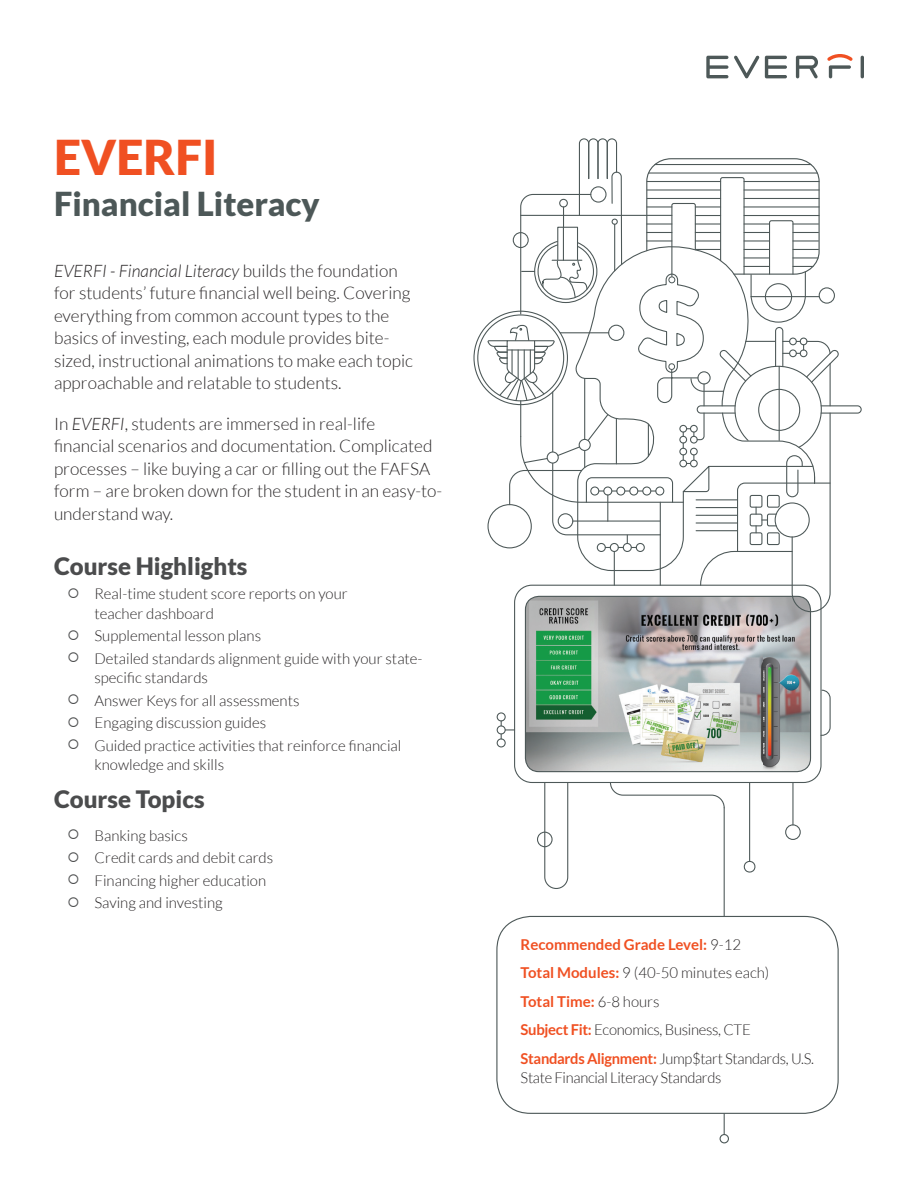
<style>
.page{position:relative;width:918px;height:1188px;background:#fff}
.page>*{position:absolute;margin:0;border:0;box-sizing:border-box;transform-origin:0 0}
.t1{font:900 48px "Lato";color:#f05022}
.t2{font:900 33px "Lato";color:#4d5858}
.t3{font:900 24px "Lato";color:#4b4c4d}
.t4{font:300 17.25px/22.5px "Lato";color:#282526}
.t5{font:300 15px/19.5px "Lato";color:#282526}
.t6{font:300 15px/28.5px "Lato";letter-spacing:-.02em;color:#282526}
.s1{font-style:italic}
.s2{color:#4b4c4d}
.s3{font-weight:700;color:#f05022}
</style>
<div class="page">
<img style="left:525px;top:613px;width:286px;height:159px">
<div style="left:525px;top:596px;width:286px;height:176px;border:1px solid #4d5858;border-radius:14px"></div>
<div style="left:497px;top:738px;width:9px;height:9px;border:1px solid #4d5858;border-radius:50%"></div>
<div style="left:497px;top:725px;width:9px;height:9px;border:1px solid #4d5858;border-radius:50%"></div>
<div style="left:497px;top:712px;width:9px;height:9px;border:1px solid #4d5858;border-radius:50%"></div>
<svg style="left:501px;top:721px;width:14px;height:18px"></svg>
<svg style="left:820px;top:689px;width:11px;height:47px"></svg>
<svg style="left:486px;top:138px;width:376px;height:475px"></svg>
<svg style="left:744px;top:860px;width:12px;height:13px"></svg>
<div style="left:785px;top:824px;width:16px;height:16px;border:1px solid #4d5858;border-radius:50%"></div>
<div style="left:537px;top:832px;width:16px;height:15px;border:1px solid #4d5858;border-radius:50%"></div>
<hr style="left:792px;top:782px;width:2px;height:43px;background:#4d5858">
<hr style="left:724px;top:808px;width:1px;height:326px;background:#4d5858">
<svg style="left:609px;top:782px;width:116px;height:27px"></svg>
<svg style="left:544px;top:782px;width:25px;height:107px"></svg>
<hr style="left:749px;top:782px;width:1px;height:79px;background:#4d5858">
<svg style="left:706px;top:54px;width:158px;height:24px"></svg>
<div style="left:720px;top:1134px;width:9px;height:9px;border:1px solid #4d5858;border-radius:50%"></div>
<div style="left:497px;top:916px;width:341px;height:197px;background:#fff;border-radius:34px"></div>
<div style="left:496px;top:916px;width:343px;height:198px;border:1px solid #4d5858;border-radius:34px"></div>
<h1 class="t1" style="left:54px;top:129px;width:165px">EVERFI</h1>
<h2 class="t2" style="left:54px;top:185px;width:267px">Financial Literacy</h2>
<p class="t4" style="left:54px;top:259px;width:360px"><span class="s1">EVERFI - Financial Literacy</span> builds the foundation for students’ future financial well being. Covering everything from common account types to the basics of investing, each module provides bite&shy;sized, instructional animations to make each topic approachable and relatable to students.</p>
<p class="t4" style="left:54px;top:412px;width:390px">In <span class="s1">EVERFI</span>, students are immersed in real-life<br>financial scenarios and documentation. Complicated processes – like buying a car or filling out the FAFSA form – are broken down for the student in an easy-to&shy;understand way.</p>
<h3 class="t3" style="left:54px;top:552px;width:195px">Course Highlights</h3>
<p class="t5" style="left:94px;top:584px;width:255px;text-indent:-27px"><span class="s2">○</span> Real-time student score reports on your teacher dashboard</p>
<p class="t5" style="left:68px;top:626px;width:195px"><span class="s2">○</span> Supplemental lesson plans</p>
<p class="t5" style="left:94px;top:649px;width:330px;text-indent:-27px"><span class="s2">○</span> Detailed standards alignment guide with your state&shy;specific standards</p>
<p class="t5" style="left:68px;top:691px;width:234px"><span class="s2">○</span> Answer Keys for all assessments</p>
<p class="t5" style="left:68px;top:713px;width:200px"><span class="s2">○</span> Engaging discussion guides</p>
<p class="t5" style="left:94px;top:736px;width:309px;text-indent:-27px"><span class="s2">○</span> Guided practice activities that reinforce financial knowledge and skills</p>
<h3 class="t3" style="left:54px;top:785px;width:152px">Course Topics</h3>
<p class="t5" style="left:68px;top:826px;width:122px"><span class="s2">○</span> Banking basics</p>
<p class="t5" style="left:68px;top:848px;width:207px"><span class="s2">○</span> Credit cards and debit cards</p>
<p class="t5" style="left:68px;top:871px;width:200px"><span class="s2">○</span> Financing higher education</p>
<p class="t5" style="left:68px;top:893px;width:157px"><span class="s2">○</span> Saving and investing</p>
<p class="t6" style="left:521px;top:930px;width:295px"><span class="s3">Recommended Grade Level:</span> 9-12<br><span class="s3">Total Modules:</span> 9 (40-50 minutes each)<br><span class="s3">Total Time:</span> 6-8 hours<br><span class="s3">Subject Fit:</span> Economics, Business, CTE <span class="s3">Standards Alignment:</span> Jump$tart Standards, U.S.</p>
<p class="t6" style="left:521px;top:1064px;width:202px">State Financial Literacy Standards</p>
</div>
